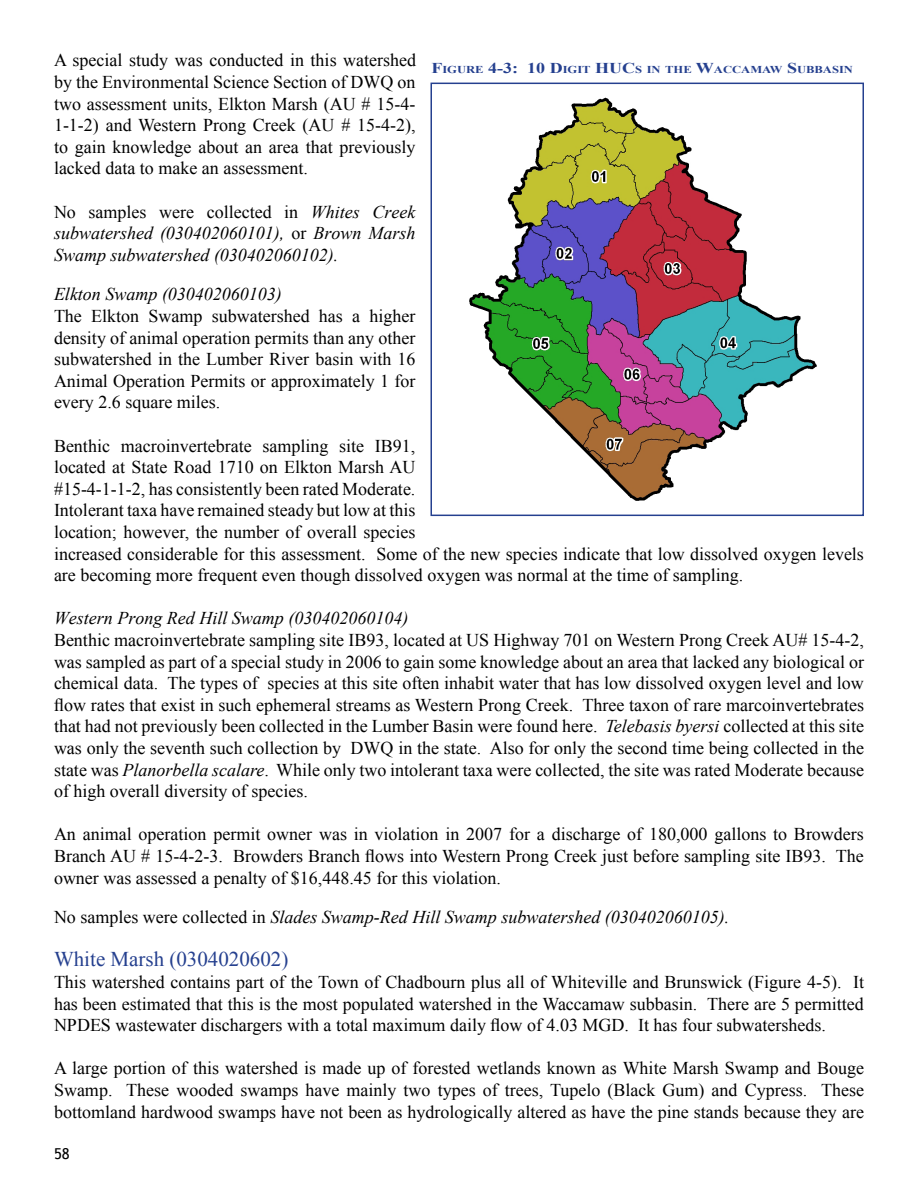
<style>
.page{position:relative;width:918px;height:1188px;background:#fff}
.page>*{position:absolute;margin:0;border:0;box-sizing:border-box;transform-origin:0 0}
.t1{font:21px "Times New Roman";color:#25408f}
.t2{font:18px/21.6px "Times New Roman";color:#000;text-align:justify}
.t3{font:italic 18px/21.6px "Times New Roman";color:#000;text-align:justify}
.t4{font:15px "Trebuchet MS";color:#000}
.t5{font:700 10.5px "Times New Roman";color:#25408f;scale:1.2 1}
.s1{font-style:normal}
.s2{font-style:italic}
.s3{font-size:15px}
</style>
<div class="page">
<img style="left:469px;top:97px;width:348px;height:404px">
<div style="left:430px;top:83px;width:434px;height:433px;border:2px solid #25408f"></div>
<p class="t2" style="left:54px;top:49px;width:364px">A special study was conducted in this watershed by the Environmental Science Section of DWQ on two assessment units, Elkton Marsh (AU # 15-4- 1-1-2) and Western Prong Creek (AU # 15-4-2), to gain knowledge about an area that previously lacked data to make an assessment.</p>
<p class="t3" style="left:54px;top:200px;width:363px"><span class="s1">No samples were collected in</span> Whites Creek subwatershed (030402060101), <span class="s1">or</span> Brown Marsh Swamp subwatershed (030402060102).</p>
<p class="t3" style="left:54px;top:283px;width:229px">Elkton Swamp (030402060103)</p>
<p class="t2" style="left:54px;top:305px;width:363px">The Elkton Swamp subwatershed has a higher density of animal operation permits than any other subwatershed in the Lumber River basin with 16<br>Animal Operation Permits or approximately 1 for every 2.6 square miles.</p>
<p class="t2" style="left:54px;top:435px;width:812px;text-align:left">Benthic macroinvertebrate sampling site IB91,<br>located at State Road 1710 on Elkton Marsh AU<br>#15-4-1-1-2, has consistently been rated Moderate.<br>Intolerant taxa have remained steady but low at this<br>location; however, the number of overall species<br>increased considerable for this assessment. Some of the new species indicate that low dissolved oxygen levels are becoming more frequent even though dissolved oxygen was normal at the time of sampling.</p>
<p class="t3" style="left:54px;top:607px;width:356px">Western Prong Red Hill Swamp (030402060104)</p>
<p class="t2" style="left:54px;top:629px;width:812px">Benthic macroinvertebrate sampling site IB93, located at US Highway 701 on Western Prong Creek AU# 15-4-2, was sampled as part of a special study in 2006 to gain some knowledge about an area that lacked any biological or chemical data. The types of species at this site often inhabit water that has low dissolved oxygen level and low flow rates that exist in such ephemeral streams as Western Prong Creek. Three taxon of rare marcoinvertebrates that had not previously been collected in the Lumber Basin were found here. <span class="s2">Telebasis byersi</span> collected at this site was only the seventh such collection by DWQ in the state. Also for only the second time being collected in the state was <span class="s2">Planorbella scalare</span>. While only two intolerant taxa were collected, the site was rated Moderate because of high overall diversity of species.</p>
<p class="t2" style="left:54px;top:823px;width:811px">An animal operation permit owner was in violation in 2007 for a discharge of 180,000 gallons to Browders Branch AU # 15-4-2-3. Browders Branch flows into Western Prong Creek just before sampling site IB93. The owner was assessed a penalty of $16,448.45 for this violation.</p>
<p class="t3" style="left:54px;top:906px;width:677px"><span class="s1">No samples were collected in</span> Slades Swamp-Red Hill Swamp subwatershed (030402060105).</p>
<p class="t1" style="left:54px;top:945px;width:236px">White Marsh (0304020602)</p>
<p class="t2" style="left:54px;top:971px;width:812px">This watershed contains part of the Town of Chadbourn plus all of Whiteville and Brunswick (Figure 4-5). It has been estimated that this is the most populated watershed in the Waccamaw subbasin. There are 5 permitted NPDES wastewater dischargers with a total maximum daily flow of 4.03 MGD. It has four subwatersheds.</p>
<p class="t2" style="left:54px;top:1057px;width:812px">A large portion of this watershed is made up of forested wetlands known as White Marsh Swamp and Bouge Swamp. These wooded swamps have mainly two types of trees, Tupelo (Black Gum) and Cypress. These bottomland hardwood swamps have not been as hydrologically altered as have the pine stands because they are</p>
<p class="t5" style="left:431px;top:62px;width:353px"><span class="s3">F</span>IGURE <span class="s3">4-3: 10 D</span>IGIT <span class="s3">HUC</span>S IN THE <span class="s3">W</span>ACCAMAW <span class="s3">S</span>UBBASIN</p>
<p class="t4" style="left:54px;top:1144px;width:17px">58</p>
</div>
